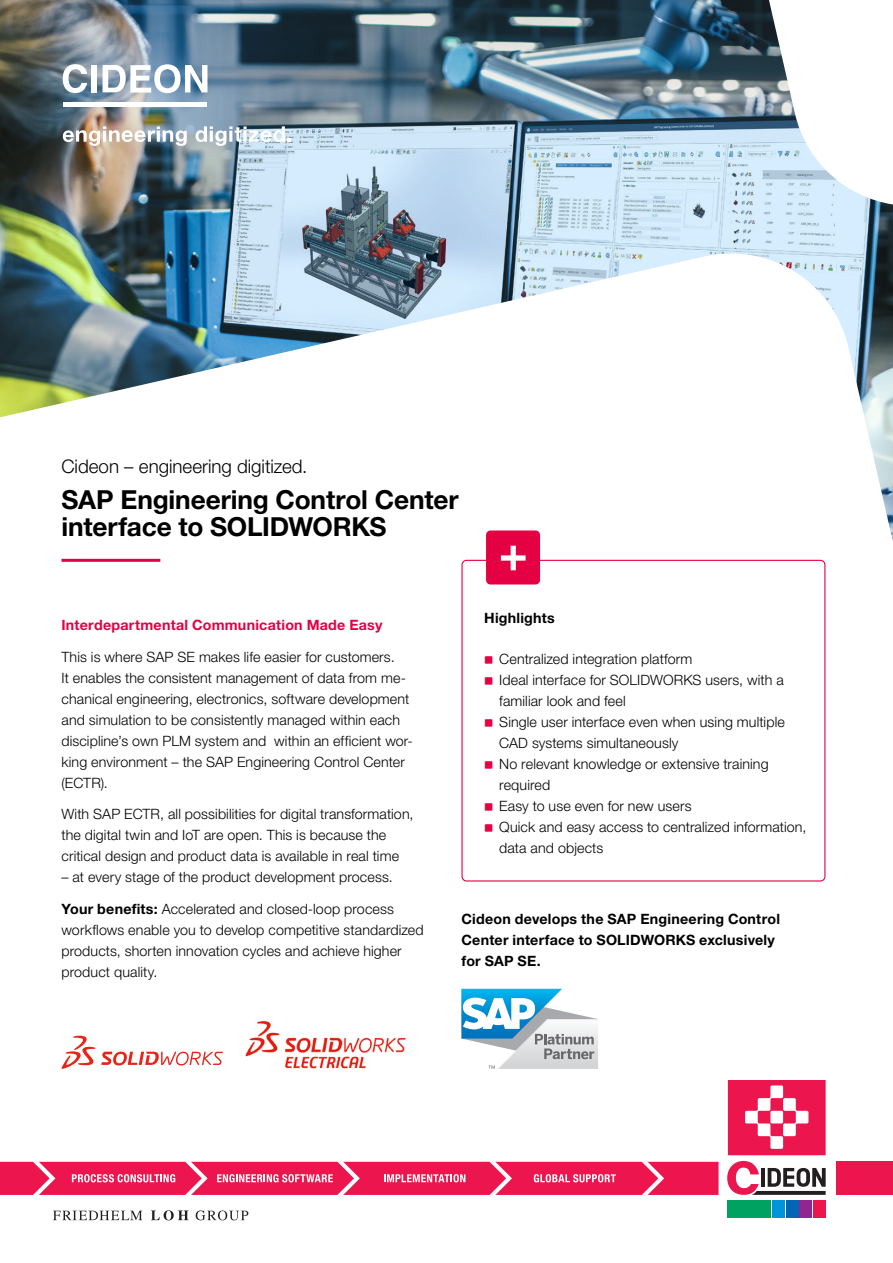
<style>
.page{position:relative;width:893px;height:1263px;background:#fff}
.page>*{position:absolute;margin:0;border:0;box-sizing:border-box;transform-origin:0 0}
.t1{font:700 26.25px/26.2px "Helvetica Neue LT Pro";letter-spacing:-.01em;color:#000}
.t2{font:300 18.75px "Helvetica Neue LT Pro";letter-spacing:-.005em;color:#000}
.t3{font:300 14.25px/21px "Helvetica Neue LT Pro";letter-spacing:.01em;color:#000}
.t4{font:700 14.25px/21px "Helvetica Neue LT Pro";letter-spacing:.015em;color:#000}
.t5{font:700 14.25px "Helvetica Neue LT Pro";letter-spacing:.015em;color:#e40043}
.s1{font-weight:700}
</style>
<div class="page">
<svg style="left:53px;top:1210px;width:195px;height:10px"></svg>
<div style="left:836px;top:1162px;width:57px;height:33px;background:#ed154e"></div>
<svg style="left:728px;top:1080px;width:98px;height:75px"></svg>
<div style="left:728px;top:1200px;width:43px;height:18px;background:#00a261"></div>
<div style="left:772px;top:1200px;width:13px;height:18px;background:#0095d9"></div>
<div style="left:786px;top:1200px;width:12px;height:18px;background:#0166b3"></div>
<div style="left:800px;top:1200px;width:12px;height:18px;background:#90268f"></div>
<div style="left:813px;top:1200px;width:13px;height:18px;background:#ed154e"></div>
<svg style="left:727px;top:1161px;width:99px;height:34px"></svg>
<svg style="left:0;top:1162px;width:718px;height:33px;background:#ee2e60"></svg>
<img style="left:0;top:0;width:893px;height:540px">
<hr style="left:62px;top:559px;width:98px;height:3px;background:#e40043">
<div style="left:461px;top:560px;width:364px;height:321px;border:1px solid #e40043;border-radius:4px"></div>
<div style="left:486px;top:530px;width:54px;height:54px;background:#e40043;border-radius:4px"></div>
<svg style="left:501px;top:546px;width:25px;height:24px"></svg>
<svg style="left:62px;top:1036px;width:161px;height:33px"></svg>
<svg style="left:461px;top:989px;width:137px;height:80px"></svg>
<img style="left:245px;top:1020px;width:161px;height:49px">
<svg style="left:63px;top:64px;width:24px;height:29px"></svg>
<div style="left:91px;top:65px;width:6px;height:27px;background:#fff"></div>
<svg style="left:103px;top:64px;width:104px;height:29px"></svg>
<div style="left:64px;top:102px;width:143px;height:5px;background:#fff"></div>
<svg style="left:63px;top:126px;width:124px;height:20px"></svg>
<svg style="left:196px;top:126px;width:95px;height:20px"></svg>
<h2 class="t2" style="left:62px;top:454px;width:247px">Cideon – engineering digitized.</h2>
<h1 class="t1" style="left:62px;top:486px;width:399px">SAP Engineering Control Center interface to SOLIDWORKS</h1>
<p class="t5" style="left:62px;top:616px;width:322px">Interdepartmental Communication Made Easy</p>
<p class="t3" style="left:62px;top:646px;width:353px">This is where SAP SE makes life easier for customers.<br>It enables the consistent management of data from me&shy;chanical engineering, electronics, software development and simulation to be consistently managed within each discipline’s own PLM system and within an efficient wor&shy;king environment – the SAP Engineering Control Center (ECTR).</p>
<p class="t3" style="left:62px;top:803px;width:353px">With SAP ECTR, all possibilities for digital transformation, the digital twin and IoT are open. This is because the critical design and product data is available in real time</p>
<p class="t3" style="left:62px;top:866px;width:333px">– at every stage of the product development process.</p>
<p class="t3" style="left:62px;top:898px;width:364px"><span class="s1">Your benefits:</span> Accelerated and closed-loop process workflows enable you to develop competitive standardized products, shorten innovation cycles and achieve higher product quality.</p>
<p class="t4" style="left:484px;top:607px;width:72px">Highlights</p>
<p class="t3" style="left:499px;top:648px;width:309px">Centralized integration platform<br>Ideal interface for SOLIDWORKS users, with a familiar look and feel<br>Single user interface even when using multiple<br>CAD systems simultaneously<br>No relevant knowledge or extensive training required<br>Easy to use even for new users<br>Quick and easy access to centralized information, data and objects</p>
<p class="t4" style="left:461px;top:908px;width:320px">Cideon develops the SAP Engineering Control<br>Center interface to SOLIDWORKS exclusively for SAP SE.</p>
</div>
